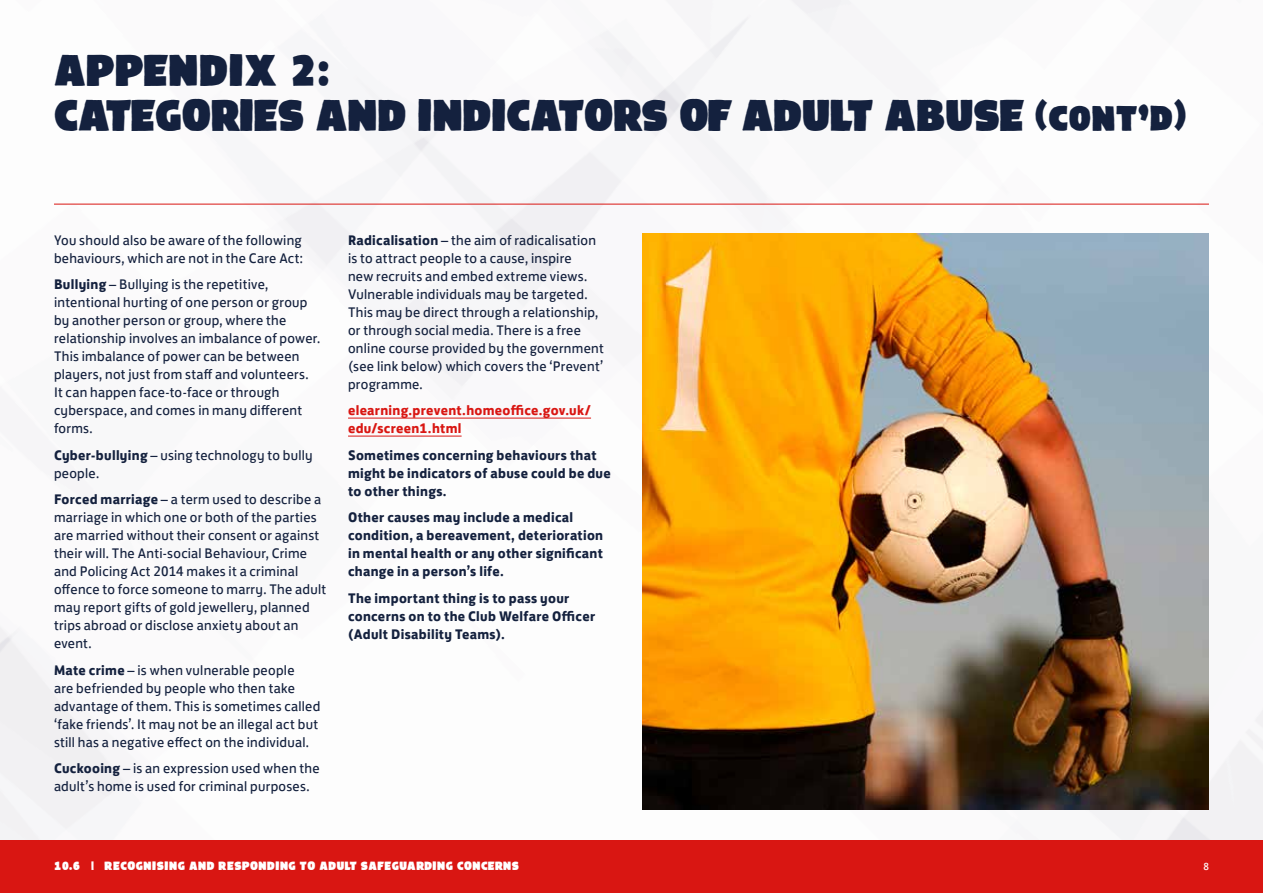
<style>
.page{position:relative;width:1263px;height:893px;background:#fff}
.page>*{position:absolute;margin:0;border:0;box-sizing:border-box;transform-origin:0 0}
.t1{font:39px/45px "FA Brush";letter-spacing:-.02em;color:#14213e}
.t2{font:14.25px/18px "FS Jack";letter-spacing:.02em;color:#14213e}
.t3{font:700 14.25px/18px "FS Jack";letter-spacing:.02em;color:#14213e}
.t4{font:700 14.25px/18px "FS Jack";letter-spacing:.02em;color:#d91612}
.t5{font:10.5px "FA Brush";letter-spacing:.03em;color:#fff}
.t6{font:10.5px "FS Jack";color:#fff}
.s1{font-weight:700}
</style>
<div class="page">
<img style="left:0;top:0;width:1263px;height:840px">
<hr style="left:54px;top:204px;width:1155px;height:1px;background:#d91612">
<hr style="left:348px;top:418px;width:243px;height:1px;background:#d91612">
<hr style="left:348px;top:436px;width:114px;height:1px;background:#d91612">
<img style="left:642px;top:234px;width:567px;height:575px">
<div style="left:0;top:840px;width:1263px;height:53px;background:#d91612"></div>
<h1 class="t1" style="left:54px;top:51px;width:1135px">APPENDIX 2:<br>CATEGORIES AND INDICATORS OF ADULT ABUSE (cont’d)</h1>
<p class="t2" style="left:54px;top:230px;width:251px">You should also be aware of the following behaviours, which are not in the Care Act:</p>
<p class="t2" style="left:54px;top:274px;width:268px"><span class="s1">Bullying</span> – Bullying is the repetitive, intentional hurting of one person or group by another person or group, where the relationship involves an imbalance of power.<br>This imbalance of power can be between players, not just from staff and volunteers.<br>It can happen face-to-face or through cyberspace, and comes in many different forms.</p>
<p class="t2" style="left:54px;top:445px;width:260px"><span class="s1">Cyber-bullying</span> – using technology to bully people.</p>
<p class="t2" style="left:54px;top:489px;width:274px"><span class="s1">Forced marriage</span> – a term used to describe a marriage in which one or both of the parties are married without their consent or against their will. The Anti-social Behaviour, Crime and Policing Act 2014 makes it a criminal offence to force someone to marry. The adult may report gifts of gold jewellery, planned trips abroad or disclose anxiety about an event.</p>
<p class="t2" style="left:54px;top:659px;width:268px"><span class="s1">Mate crime</span> – is when vulnerable people<br>are befriended by people who then take advantage of them. This is sometimes called ‘fake friends’. It may not be an illegal act but still has a negative effect on the individual.</p>
<p class="t2" style="left:54px;top:758px;width:267px"><span class="s1">Cuckooing</span> – is an expression used when the adult’s home is used for criminal purposes.</p>
<p class="t2" style="left:348px;top:230px;width:257px"><span class="s1">Radicalisation</span> – the aim of radicalisation is to attract people to a cause, inspire<br>new recruits and embed extreme views.<br>Vulnerable individuals may be targeted.<br>This may be direct through a relationship, or through social media. There is a free online course provided by the government (see link below) which covers the ‘Prevent’ programme.</p>
<p class="t4" style="left:348px;top:400px;width:244px">elearning.prevent.homeoffice.gov.uk/ edu/screen1.html</p>
<p class="t3" style="left:348px;top:445px;width:264px">Sometimes concerning behaviours that might be indicators of abuse could be due to other things.</p>
<p class="t3" style="left:348px;top:507px;width:257px">Other causes may include a medical condition, a bereavement, deterioration in mental health or any other significant change in a person’s life.</p>
<p class="t3" style="left:348px;top:588px;width:249px">The important thing is to pass your concerns on to the Club Welfare Officer (Adult Disability Teams).</p>
<p class="t5" style="left:54px;top:862px;width:467px">10.6 | RECOGNISING AND RESPONDING TO ADULT SAFEGUARDING CONCERNS</p>
<p class="t6" style="left:1203px;top:858px;width:7px">8</p>
</div>
